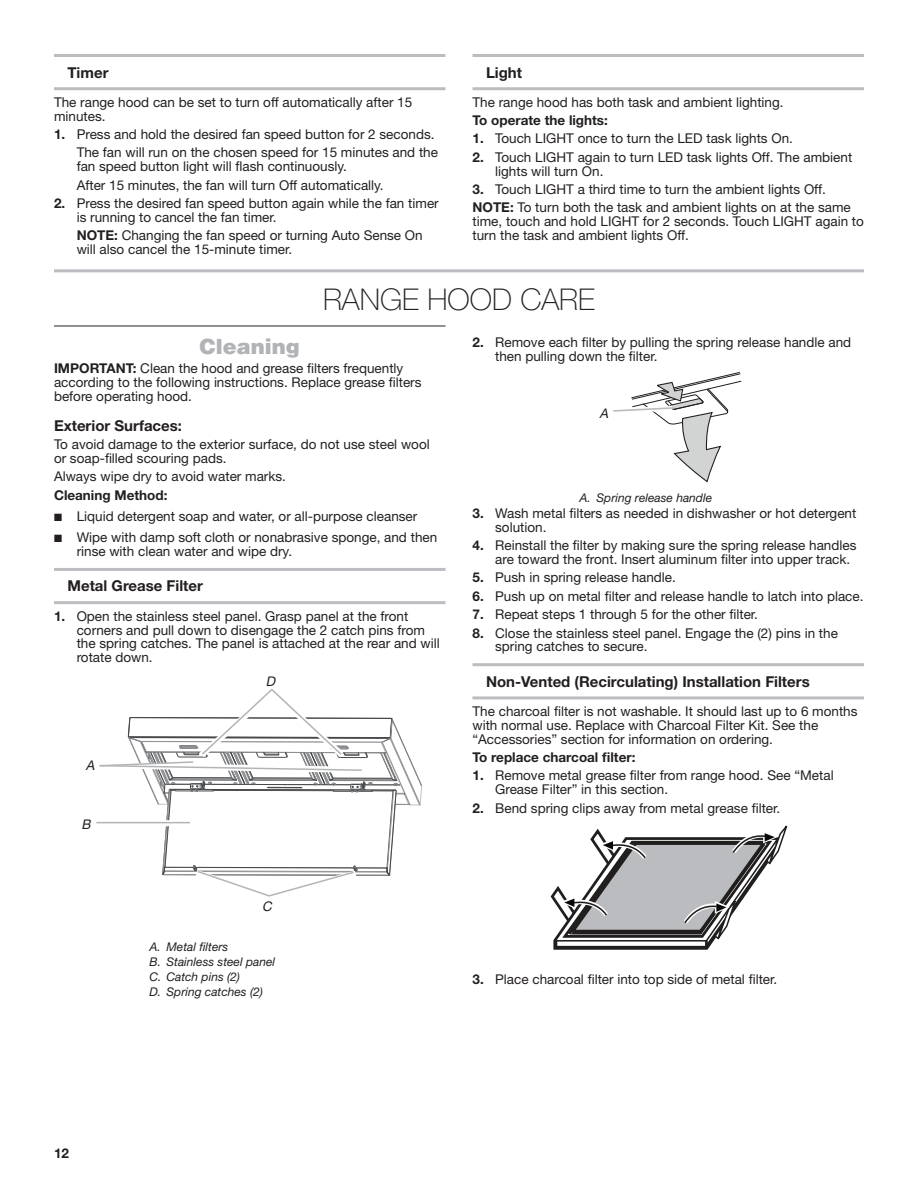
<style>
.page{position:relative;width:918px;height:1188px;background:#fff}
.page>*{position:absolute;margin:0;border:0;box-sizing:border-box;transform-origin:0 0}
.Heading_1{font:100 30px "Helvetica Neue";color:#231f20}
.Heading_2{font:900 21px "Helvetica";color:#b2b3b7}
.Heading_3_Rules{font:700 15px "Helvetica Neue";color:#231f20}
.Heading_3_Plus{font:700 15px "Helvetica Neue";color:#231f20}
.Body{font:13.5px/13.8px "Helvetica Neue LT Std";color:#231f20}
.Body_Indent{font:13.5px/13.8px "Helvetica Neue LT Std";color:#231f20}
.Body-2{font:700 13.5px "Helvetica Neue LT Std";color:#231f20}
.Body_Bold{font:700 13.5px "Helvetica Neue LT Std";color:#231f20}
.t1{font:italic 13.35px "Helvetica Neue LT Std";color:#211e1e}
.t2{font:italic 13.2px "Helvetica Neue LT Std";color:#211e1e}
.Table_Callouts{font:italic 12px "Helvetica Neue";color:#231f20}
.s1{font-weight:700}
</style>
<div class="page">
<hr style="left:54px;top:54px;width:392px;height:3px;background:#bcbdc0">
<hr style="left:54px;top:87px;width:392px;height:3px;background:#bcbdc0">
<hr style="left:472px;top:54px;width:392px;height:3px;background:#bcbdc0">
<hr style="left:472px;top:87px;width:392px;height:3px;background:#bcbdc0">
<hr style="left:54px;top:269px;width:810px;height:3px;background:#bcbdc0">
<hr style="left:54px;top:326px;width:392px;height:1px;background:#231f20">
<hr style="left:54px;top:568px;width:392px;height:3px;background:#bcbdc0">
<hr style="left:54px;top:601px;width:392px;height:3px;background:#bcbdc0">
<hr style="left:472px;top:663px;width:392px;height:3px;background:#bcbdc0">
<hr style="left:472px;top:696px;width:392px;height:3px;background:#bcbdc0">
<svg style="left:96px;top:689px;width:326px;height:208px"></svg>
<svg style="left:613px;top:372px;width:129px;height:111px"></svg>
<svg style="left:550px;top:825px;width:238px;height:125px"></svg>
<h3 class="Heading_3_Rules" style="left:68px;top:63px;width:43px">Timer</h3>
<p class="Body" style="left:54px;top:95px;width:360px">The range hood can be set to turn off automatically after 15 minutes.</p>
<p class="Body" style="left:54px;top:127px;width:382px"><span class="s1">1.</span> Press and hold the desired fan speed button for 2 seconds.</p>
<p class="Body_Indent" style="left:77px;top:145px;width:363px">The fan will run on the chosen speed for 15 minutes and the fan speed button light will flash continuously.</p>
<p class="Body_Indent" style="left:77px;top:178px;width:309px">After 15 minutes, the fan will turn Off automatically.</p>
<p class="Body" style="left:77px;top:196px;width:364px;text-indent:-23px"><span class="s1">2.</span> Press the desired fan speed button again while the fan timer is running to cancel the fan timer.</p>
<p class="Body_Indent" style="left:77px;top:228px;width:348px"><span class="s1">NOTE:</span> Changing the fan speed or turning Auto Sense On will also cancel the 15-minute timer.</p>
<h3 class="Heading_3_Rules" style="left:486px;top:63px;width:38px">Light</h3>
<p class="Body" style="left:472px;top:95px;width:313px">The range hood has both task and ambient lighting.</p>
<p class="Body-2" style="left:472px;top:112px;width:137px">To operate the lights:</p>
<p class="Body" style="left:472px;top:132px;width:322px"><span class="s1">1.</span> Touch LIGHT once to turn the LED task lights On.</p>
<p class="Body" style="left:495px;top:150px;width:359px;text-indent:-23px"><span class="s1">2.</span> Touch LIGHT again to turn LED task lights Off. The ambient lights will turn On.</p>
<p class="Body" style="left:472px;top:182px;width:355px"><span class="s1">3.</span> Touch LIGHT a third time to turn the ambient lights Off.</p>
<p class="Body" style="left:472px;top:201px;width:393px"><span class="s1">NOTE:</span> To turn both the task and ambient lights on at the same time, touch and hold LIGHT for 2 seconds. Touch LIGHT again to turn the task and ambient lights Off.</p>
<h1 class="Heading_1" style="left:323px;top:282px;width:273px">RANGE HOOD CARE</h1>
<h2 class="Heading_2" style="left:200px;top:333px;width:102px">Cleaning</h2>
<p class="Body" style="left:54px;top:361px;width:369px"><span class="s1">IMPORTANT:</span> Clean the hood and grease filters frequently according to the following instructions. Replace grease filters before operating hood.</p>
<h3 class="Heading_3_Plus" style="left:54px;top:416px;width:130px">Exterior Surfaces:</h3>
<p class="Body" style="left:54px;top:437px;width:377px">To avoid damage to the exterior surface, do not use steel wool or soap-filled scouring pads.</p>
<p class="Body" style="left:54px;top:469px;width:233px">Always wipe dry to avoid water marks.</p>
<p class="Body_Bold" style="left:54px;top:486px;width:115px">Cleaning Method:</p>
<p class="Body" style="left:54px;top:509px;width:365px">■ Liquid detergent soap and water, or all-purpose cleanser</p>
<p class="Body" style="left:77px;top:530px;width:362px;text-indent:-23px">■ Wipe with damp soft cloth or nonabrasive sponge, and then rinse with clean water and wipe dry.</p>
<h3 class="Heading_3_Rules" style="left:68px;top:577px;width:137px">Metal Grease Filter</h3>
<p class="Body" style="left:77px;top:609px;width:365px;text-indent:-23px"><span class="s1">1.</span> Open the stainless steel panel. Grasp panel at the front corners and pull down to disengage the 2 catch pins from the spring catches. The panel is attached at the rear and will rotate down.</p>
<p class="t1" style="left:86px;top:758px;width:13px">A</p>
<p class="t1" style="left:81px;top:816px;width:14px">B</p>
<p class="t1" style="left:266px;top:674px;width:14px">D</p>
<p class="t1" style="left:262px;top:899px;width:14px">C</p>
<p class="Table_Callouts" style="left:150px;top:940px;width:80px">A. Metal filters</p>
<p class="Table_Callouts" style="left:150px;top:955px;width:127px">B. Stainless steel panel</p>
<p class="Table_Callouts" style="left:150px;top:970px;width:92px">C. Catch pins (2)</p>
<p class="Table_Callouts" style="left:150px;top:985px;width:115px">D. Spring catches (2)</p>
<p class="Body" style="left:495px;top:335px;width:358px;text-indent:-23px"><span class="s1">2.</span> Remove each filter by pulling the spring release handle and then pulling down the filter.</p>
<p class="t2" style="left:599px;top:406px;width:13px">A</p>
<p class="Table_Callouts" style="left:580px;top:491px;width:134px">A. Spring release handle</p>
<p class="Body" style="left:495px;top:506px;width:363px;text-indent:-23px"><span class="s1">3.</span> Wash metal filters as needed in dishwasher or hot detergent solution.</p>
<p class="Body" style="left:495px;top:538px;width:363px;text-indent:-23px"><span class="s1">4.</span> Reinstall the filter by making sure the spring release handles are toward the front. Insert aluminum filter into upper track.</p>
<p class="Body" style="left:472px;top:571px;width:205px"><span class="s1">5.</span> Push in spring release handle.</p>
<p class="Body" style="left:472px;top:589px;width:393px"><span class="s1">6.</span> Push up on metal filter and release handle to latch into place.</p>
<p class="Body" style="left:472px;top:607px;width:287px"><span class="s1">7.</span> Repeat steps 1 through 5 for the other filter.</p>
<p class="Body" style="left:495px;top:626px;width:344px;text-indent:-23px"><span class="s1">8.</span> Close the stainless steel panel. Engage the (2) pins in the spring catches to secure.</p>
<h3 class="Heading_3_Rules" style="left:486px;top:672px;width:325px">Non-Vented (Recirculating) Installation Filters</h3>
<p class="Body" style="left:472px;top:704px;width:387px">The charcoal filter is not washable. It should last up to 6 months with normal use. Replace with Charcoal Filter Kit. See the “Accessories” section for information on ordering.</p>
<p class="Body-2" style="left:472px;top:749px;width:164px">To replace charcoal filter:</p>
<p class="Body" style="left:495px;top:769px;width:340px;text-indent:-23px"><span class="s1">1.</span> Remove metal grease filter from range hood. See “Metal<br>Grease Filter” in this section.</p>
<p class="Body" style="left:472px;top:801px;width:309px"><span class="s1">2.</span> Bend spring clips away from metal grease filter.</p>
<p class="Body" style="left:472px;top:972px;width:306px"><span class="s1">3.</span> Place charcoal filter into top side of metal filter.</p>
<p class="Body-2" style="left:54px;top:1145px;width:17px">12</p>
</div>
